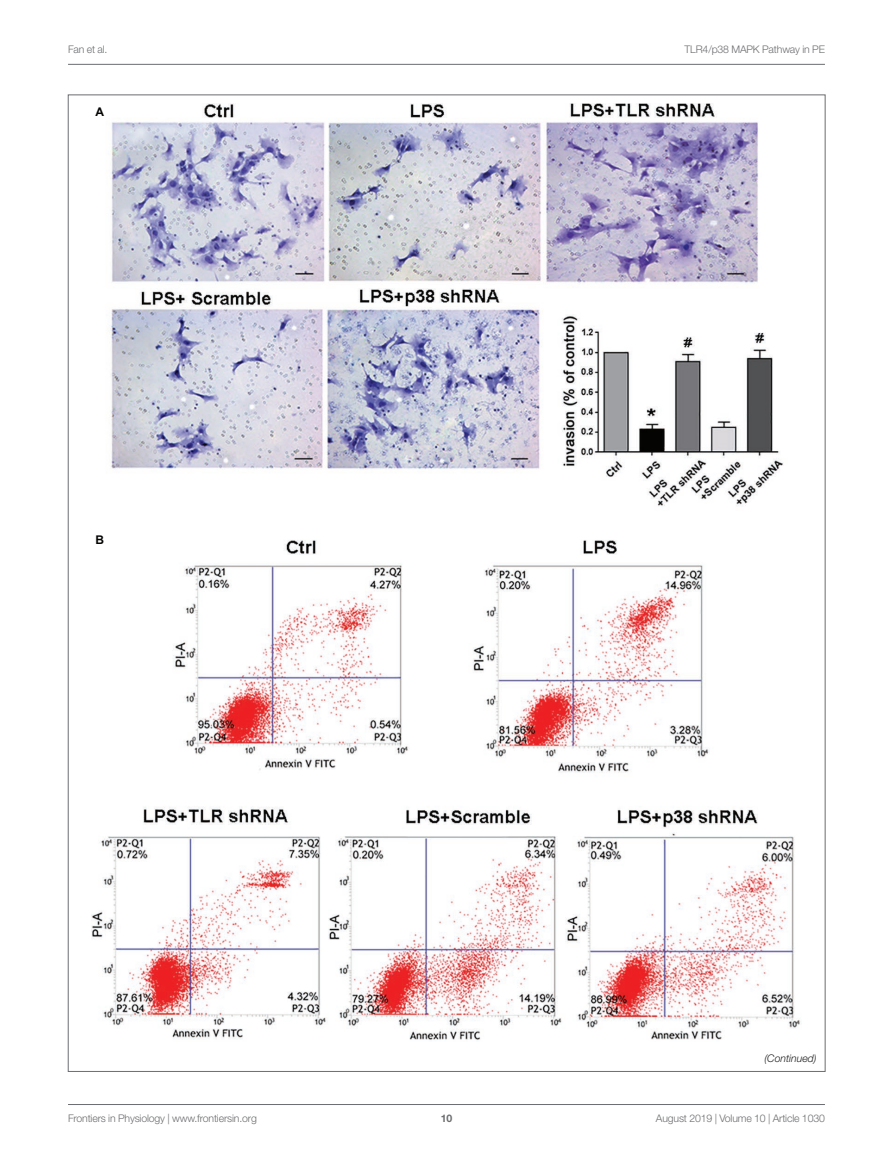
<style>
.page{position:relative;width:893px;height:1170px;background:#fff}
.page>*{position:absolute;margin:0;border:0;box-sizing:border-box;transform-origin:0 0}
.t1{font:700 12px "Arial";color:#040503}
.t2{font:300 10.5px "Helvetica Neue LT Std";letter-spacing:-.015em;color:#6c6d70}
.TB_TX{font:italic 300 10.5px "Helvetica Neue LT Std";color:#231f20}
.t3{font:700 10.5px "Helvetica Neue LT Std";color:#6c6d70}
</style>
<div class="page">
<hr style="left:68px;top:64px;width:757px;height:1px;background:#6c6d70">
<hr style="left:68px;top:1104px;width:757px;height:1px;background:#6c6d70">
<img style="left:92px;top:103px;width:709px;height:937px">
<p class="t2" style="left:68px;top:42px;width:41px">Fan et al.</p>
<p class="t2" style="left:685px;top:42px;width:142px">TLR4/p38 MAPK Pathway in PE</p>
<p class="t1" style="left:95px;top:104px;width:10px">A</p>
<p class="t1" style="left:95px;top:532px;width:10px">B</p>
<p class="TB_TX" style="left:765px;top:1052px;width:54px">(Continued)</p>
<p class="t2" style="left:68px;top:1111px;width:190px">Frontiers in Physiology | www.frontiersin.org</p>
<p class="t3" style="left:441px;top:1111px;width:13px">10</p>
<p class="t2" style="left:656px;top:1111px;width:170px">August 2019 | Volume 10 | Article 1030</p>
</div>
